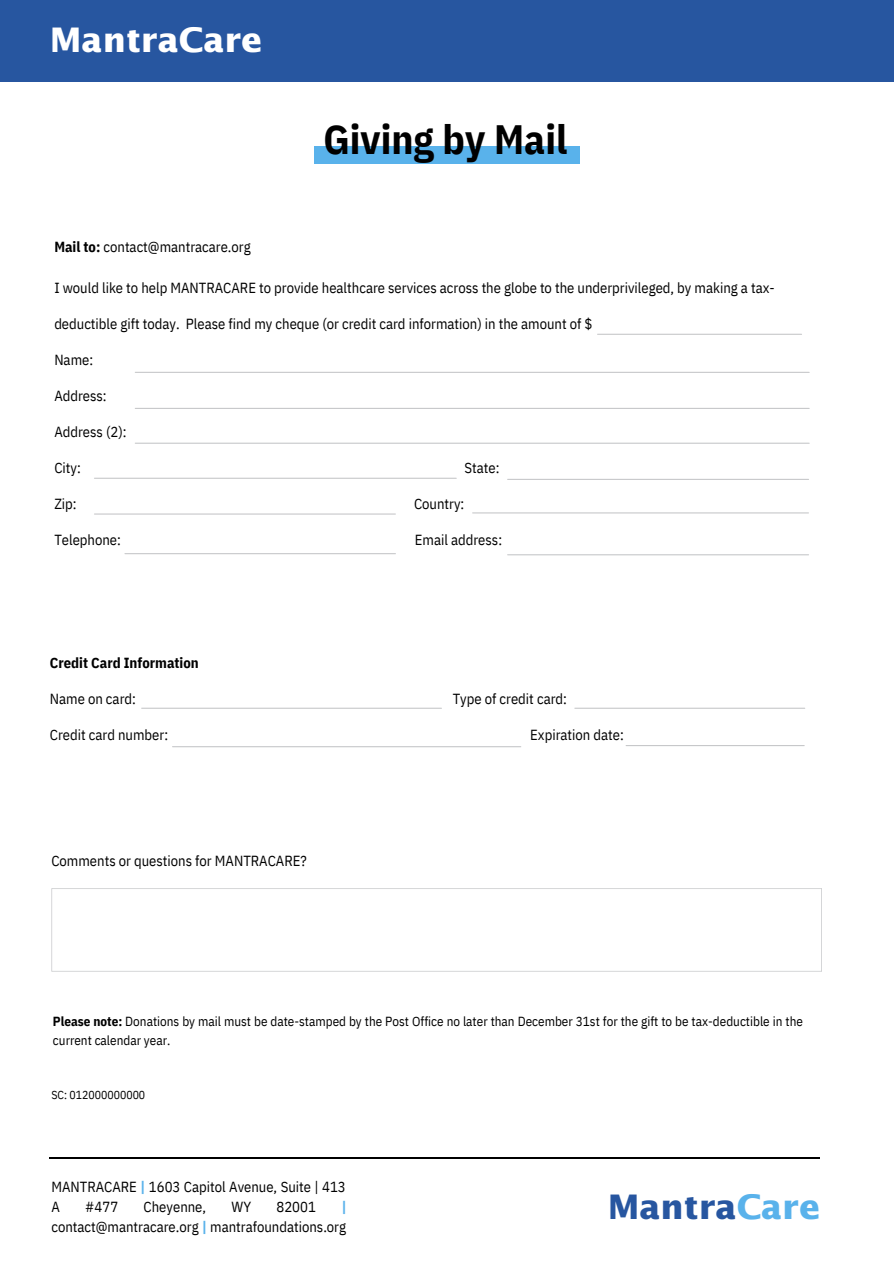
<style>
.page{position:relative;width:894px;height:1264px;background:#fff}
.page>*{position:absolute;margin:0;border:0;box-sizing:border-box;transform-origin:0 0}
.t1{font:700 40.95px "IBM Plex Sans Cond";color:#000}
.t2{font:700 33.75px "Lucida Sans";color:#fff}
.t3{font:700 33.75px "Lucida Sans";color:#2756a0}
.t4{font:14.55px/20.2px "IBM Plex Sans Cond";color:#000}
.t5{font:700 14.55px "IBM Plex Sans Cond";color:#000}
.t6{font:13.2px/19.6px "IBM Plex Sans Cond";color:#000}
.t7{font:11.7px "IBM Plex Sans Cond";color:#000}
.s1{font-weight:700}
.s2{font-weight:700;color:#59b2eb}
.s3{color:#59b2eb}
</style>
<div class="page">
<div style="left:0;top:0;width:893px;height:81px;background:#2756a0"></div>
<div style="left:314px;top:146px;width:265px;height:18px;background:#59b2eb"></div>
<hr style="left:597px;top:334px;width:204px;height:1px;background:#c7c8ca">
<hr style="left:135px;top:372px;width:674px;height:1px;background:#c7c8ca">
<hr style="left:135px;top:442px;width:674px;height:2px;background:#c7c8ca">
<hr style="left:135px;top:408px;width:674px;height:1px;background:#c7c8ca">
<hr style="left:94px;top:477px;width:362px;height:2px;background:#c7c8ca">
<hr style="left:507px;top:479px;width:301px;height:1px;background:#c7c8ca">
<hr style="left:94px;top:513px;width:301px;height:1px;background:#c7c8ca">
<hr style="left:472px;top:512px;width:336px;height:1px;background:#c7c8ca">
<hr style="left:125px;top:553px;width:270px;height:1px;background:#c7c8ca">
<hr style="left:507px;top:554px;width:301px;height:1px;background:#c7c8ca">
<hr style="left:142px;top:707px;width:299px;height:1px;background:#c7c8ca">
<hr style="left:172px;top:746px;width:348px;height:1px;background:#c7c8ca">
<hr style="left:574px;top:707px;width:230px;height:1px;background:#c7c8ca">
<hr style="left:626px;top:745px;width:178px;height:1px;background:#c7c8ca">
<svg style="left:51px;top:888px;width:770px;height:83px"></svg>
<hr style="left:50px;top:1157px;width:769px;height:1px;background:#000">
<h2 class="t2" style="left:50px;top:21px;width:214px">MantraCare</h2>
<h1 class="t1" style="left:323px;top:112px;width:245px">Giving by Mail</h1>
<p class="t4" style="left:54px;top:237px;width:198px"><span class="s1">Mail to:</span> contact@mantracare.org</p>
<p class="t4" style="left:54px;top:277px;width:721px">I would like to help MANTRACARE to provide healthcare services across the globe to the underprivileged, by making a tax-</p>
<p class="t4" style="left:54px;top:313px;width:539px">deductible gift today. Please find my cheque (or credit card information) in the amount of $</p>
<p class="t4" style="left:54px;top:349px;width:40px">Name:</p>
<p class="t4" style="left:54px;top:385px;width:54px">Address:</p>
<p class="t4" style="left:54px;top:421px;width:74px">Address (2):</p>
<p class="t4" style="left:54px;top:457px;width:28px">City:</p>
<p class="t4" style="left:464px;top:457px;width:36px">State:</p>
<p class="t4" style="left:54px;top:493px;width:24px">Zip:</p>
<p class="t4" style="left:414px;top:493px;width:52px">Country:</p>
<p class="t4" style="left:54px;top:529px;width:68px">Telephone:</p>
<p class="t4" style="left:415px;top:529px;width:89px">Email address:</p>
<p class="t5" style="left:50px;top:652px;width:150px">Credit Card Information</p>
<p class="t4" style="left:50px;top:688px;width:88px">Name on card:</p>
<p class="t4" style="left:50px;top:724px;width:120px">Credit card number:</p>
<p class="t4" style="left:51px;top:850px;width:257px">Comments or questions for MANTRACARE?</p>
<p class="t4" style="left:452px;top:688px;width:116px">Type of credit card:</p>
<p class="t4" style="left:530px;top:724px;width:95px">Expiration date:</p>
<p class="t6" style="left:53px;top:1010px;width:751px"><span class="s1">Please note:</span> Donations by mail must be date-stamped by the Post Office no later than December 31st for the gift to be tax-deductible in the current calendar year.</p>
<p class="t7" style="left:51px;top:1087px;width:95px">SC: 012000000000</p>
<p class="t4" style="left:51px;top:1175px;width:296px">MANTRACARE <span class="s2">|</span> 1603 Capitol Avenue, Suite | 413<br>A</p>
<p class="t4" style="left:51px;top:1196px;width:297px;text-align:right"><span class="s2">|<br></span>contact@mantracare.org <span class="s2">|</span> mantrafoundations.org</p>
<h2 class="t3" style="left:607px;top:1187px;width:214px">Mantra<span class="s3">Care</span></h2>
<p class="t4" style="left:85px;top:1196px;width:34px">#477</p>
<p class="t4" style="left:144px;top:1196px;width:64px">Cheyenne,</p>
<p class="t4" style="left:231px;top:1196px;width:21px">WY</p>
<p class="t4" style="left:276px;top:1196px;width:41px">82001</p>
</div>
